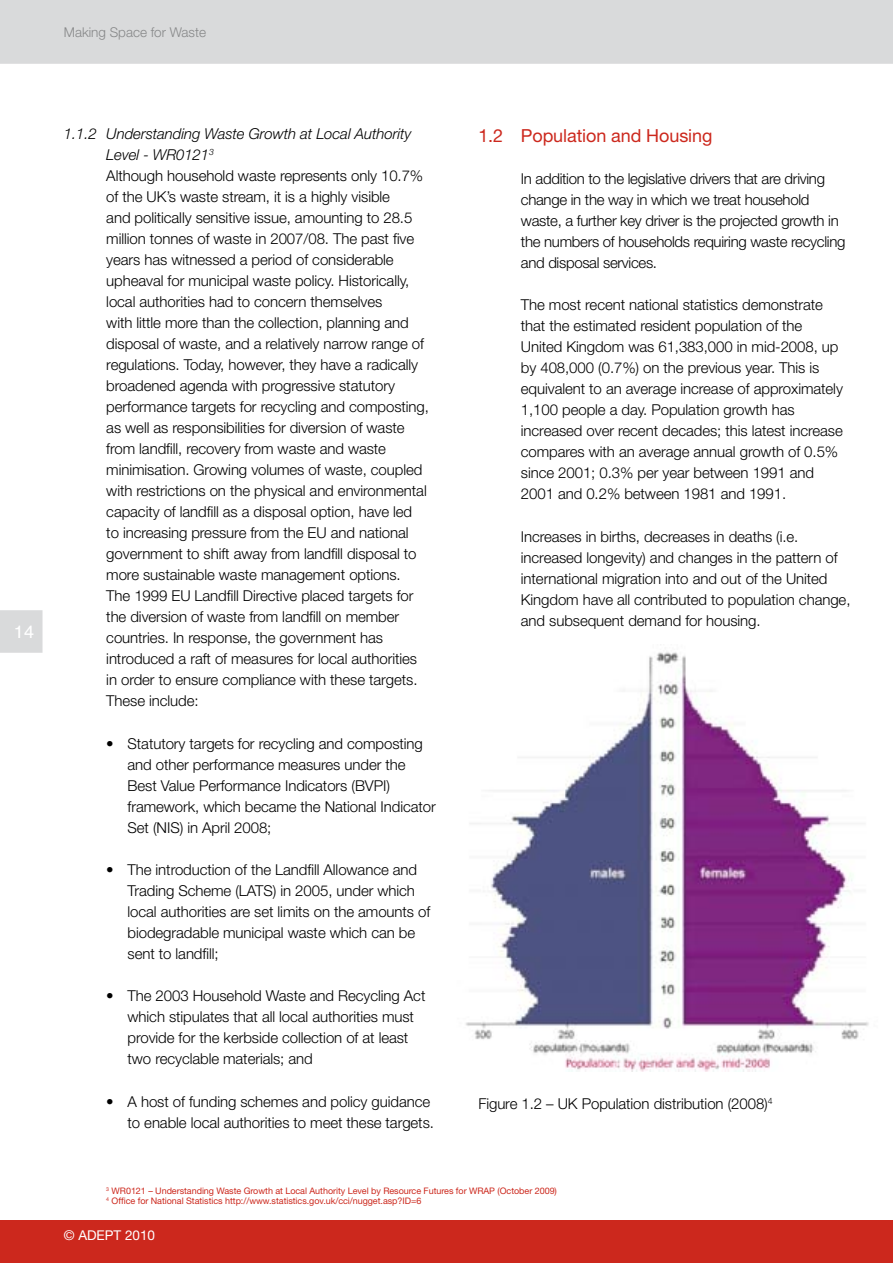
<style>
.page{position:relative;width:893px;height:1263px;background:#d9dadb}
.page>*{position:absolute;margin:0;border:0;box-sizing:border-box;transform-origin:0 0}
.t1{font:18px "Helvetica Neue";letter-spacing:-.005em;color:#cc281d}
.t2{font:18px "Helvetica";color:#fff}
.t3{font:300 15px/21px "Helvetica Neue";letter-spacing:-.005em;color:#000}
.t4{font:300 13.5px "Helvetica Neue";color:#878889}
.t5{font:13.5px "Helvetica Neue";color:#fff}
.t6{font:9px/10.8px "Helvetica Neue";letter-spacing:-.005em;color:#cc281d}
.s1{font-style:italic}
</style>
<div class="page">
<div style="left:0;top:64px;width:893px;height:1156px;background:#fff"></div>
<div style="left:0;top:1220px;width:893px;height:43px;background:#cc281d"></div>
<img style="left:446px;top:645px;width:447px;height:427px">
<p class="t4" style="left:64px;top:24px;width:144px">Making Space for Waste</p>
<p class="t2" style="left:14px;top:617px;width:20px">14</p>
<p class="t3" style="left:106px;top:123px;width:324px;text-indent:-43px"><span class="s1">1.1.2 Understanding Waste Growth at Local Authority Level - WR0121</span><sup>3<br></sup>Although household waste represents only 10.7% of the UK’s waste stream, it is a highly visible<br>and politically sensitive issue, amounting to 28.5 million tonnes of waste in 2007/08. The past five years has witnessed a period of considerable upheaval for municipal waste policy. Historically, local authorities had to concern themselves<br>with little more than the collection, planning and disposal of waste, and a relatively narrow range of regulations. Today, however, they have a radically broadened agenda with progressive statutory performance targets for recycling and composting, as well as responsibilities for diversion of waste from landfill, recovery from waste and waste minimisation. Growing volumes of waste, coupled with restrictions on the physical and environmental capacity of landfill as a disposal option, have led<br>to increasing pressure from the EU and national government to shift away from landfill disposal to more sustainable waste management options.<br>The 1999 EU Landfill Directive placed targets for the diversion of waste from landfill on member countries. In response, the government has introduced a raft of measures for local authorities in order to ensure compliance with these targets.<br>These include:</p>
<p class="t3" style="left:128px;top:732px;width:310px;text-indent:-21px">• Statutory targets for recycling and composting and other performance measures under the Best Value Performance Indicators (BVPI) framework, which became the National Indicator Set (NIS) in April 2008;</p>
<p class="t3" style="left:128px;top:859px;width:304px;text-indent:-21px">• The introduction of the Landfill Allowance and Trading Scheme (LATS) in 2005, under which local authorities are set limits on the amounts of biodegradable municipal waste which can be sent to landfill;</p>
<p class="t3" style="left:128px;top:985px;width:299px;text-indent:-21px">• The 2003 Household Waste and Recycling Act which stipulates that all local authorities must provide for the kerbside collection of at least two recyclable materials; and</p>
<p class="t3" style="left:106px;top:1090px;width:329px;text-align:right">• A host of funding schemes and policy guidance to enable local authorities to meet these targets.</p>
<p class="t1" style="left:478px;top:125px;width:235px">1.2 Population and Housing</p>
<p class="t3" style="left:521px;top:168px;width:326px">In addition to the legislative drivers that are driving change in the way in which we treat household waste, a further key driver is the projected growth in the numbers of households requiring waste recycling and disposal services.</p>
<p class="t3" style="left:521px;top:294px;width:324px">The most recent national statistics demonstrate that the estimated resident population of the United Kingdom was 61,383,000 in mid-2008, up by 408,000 (0.7%) on the previous year. This is equivalent to an average increase of approximately 1,100 people a day. Population growth has increased over recent decades; this latest increase compares with an average annual growth of 0.5% since 2001; 0.3% per year between 1991 and 2001 and 0.2% between 1981 and 1991.</p>
<p class="t3" style="left:521px;top:525px;width:331px">Increases in births, decreases in deaths (i.e. increased longevity) and changes in the pattern of international migration into and out of the United Kingdom have all contributed to population change, and subsequent demand for housing.</p>
<p class="t3" style="left:478px;top:1093px;width:296px">Figure 1.2 – UK Population distribution (2008)<sup>4</sup></p>
<p class="t6" style="left:106px;top:1185px;width:452px"><sup>3</sup> WR0121 – Understanding Waste Growth at Local Authority Level by Resource Futures for WRAP (October 2009)<br><sup>4</sup> Office for National Statistics http://www.statistics.gov.uk/cci/nugget.asp?ID=6</p>
<p class="t5" style="left:64px;top:1227px;width:93px">© ADEPT 2010</p>
</div>
